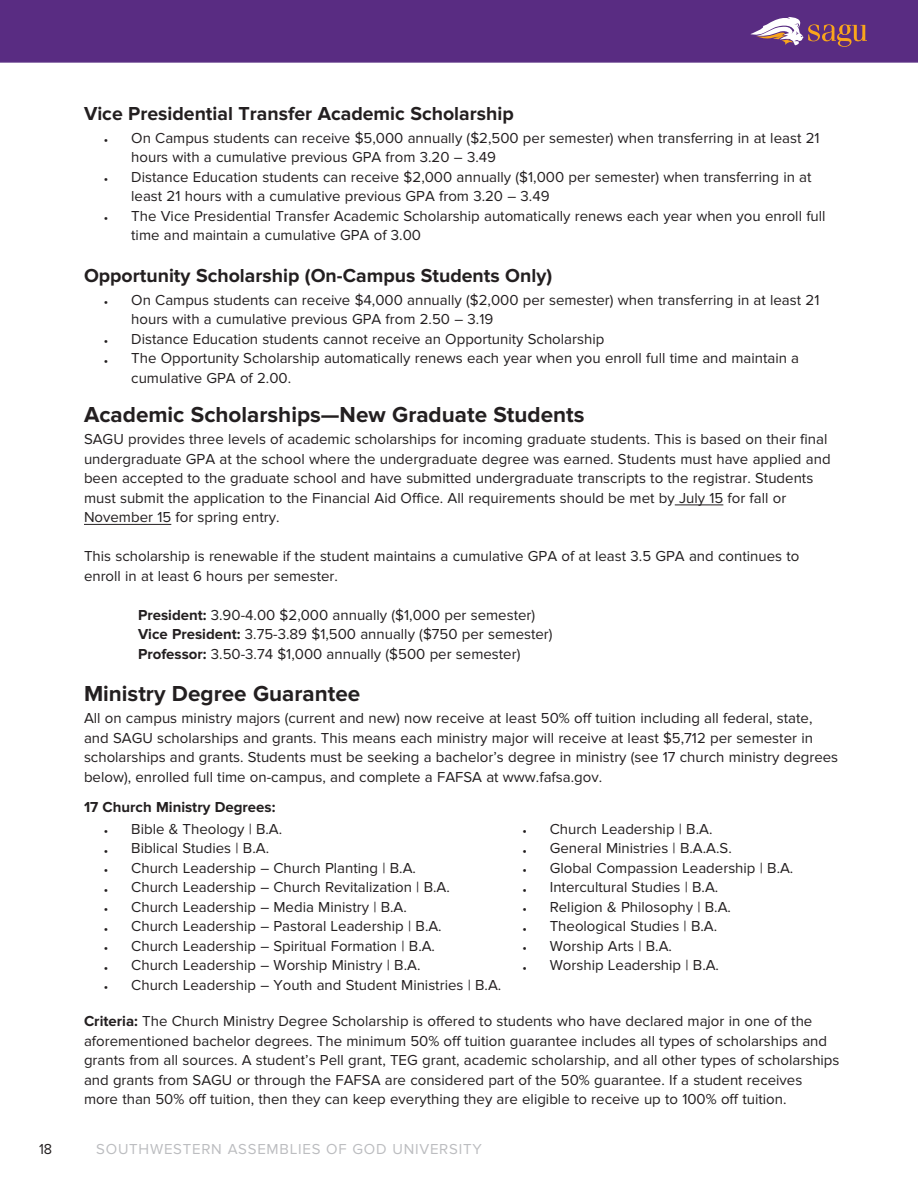
<style>
.page{position:relative;width:918px;height:1188px;background:#fff}
.page>*{position:absolute;margin:0;border:0;box-sizing:border-box;transform-origin:0 0}
.New_Style_Sheet_7{font:700 22.5px "Proxima Nova";color:#231f20}
.New_Style_Sheet_7-2{font:700 19.5px "Proxima Nova";color:#231f20}
.New_Style_Sheet_7-3{font:15px/19.5px "Proxima Nova";color:#231f20}
.t1{font:15px "Proxima Nova";letter-spacing:.05em;color:#bcbdc0}
.New_Style_Sheet_7-4{font:700 15px "Proxima Nova";color:#231f20}
.New_Style_Sheet_7-5{font:15px "Proxima Nova";color:#231f20;scale:.95 1}
.s1{font-weight:700}
</style>
<div class="page">
<div style="left:0;top:0;width:918px;height:63px;background:#592c82"></div>
<svg style="left:748px;top:16px;width:119px;height:31px;background:#8a5f88"></svg>
<hr style="left:675px;top:505px;width:48px;height:1px;background:#231f20">
<hr style="left:84px;top:524px;width:87px;height:1px;background:#231f20">
<p class="New_Style_Sheet_7-2" style="left:84px;top:103px;width:431px">Vice Presidential Transfer Academic Scholarship</p>
<p class="New_Style_Sheet_7-3" style="left:131px;top:128px;width:690px;text-indent:-27px"><sub>•</sub> On Campus students can receive $5,000 annually ($2,500 per semester) when transferring in at least 21 hours with a cumulative previous GPA from 3.20 – 3.49</p>
<p class="New_Style_Sheet_7-3" style="left:131px;top:167px;width:682px;text-indent:-27px"><sub>•</sub> Distance Education students can receive $2,000 annually ($1,000 per semester) when transferring in at least 21 hours with a cumulative previous GPA from 3.20 – 3.49</p>
<p class="New_Style_Sheet_7-3" style="left:131px;top:206px;width:696px;text-indent:-27px"><sub>•</sub> The Vice Presidential Transfer Academic Scholarship automatically renews each year when you enroll full time and maintain a cumulative GPA of 3.00</p>
<p class="New_Style_Sheet_7-2" style="left:84px;top:265px;width:470px">Opportunity Scholarship (On-Campus Students Only)</p>
<p class="New_Style_Sheet_7-3" style="left:131px;top:290px;width:690px;text-indent:-27px"><sub>•</sub> On Campus students can receive $4,000 annually ($2,000 per semester) when transferring in at least 21 hours with a cumulative previous GPA from 2.50 – 3.19</p>
<p class="New_Style_Sheet_7-3" style="left:104px;top:329px;width:502px"><sub>•</sub> Distance Education students cannot receive an Opportunity Scholarship</p>
<p class="New_Style_Sheet_7-3" style="left:131px;top:349px;width:669px;text-indent:-27px"><sub>•</sub> The Opportunity Scholarship automatically renews each year when you enroll full time and maintain a cumulative GPA of 2.00.</p>
<p class="New_Style_Sheet_7" style="left:84px;top:401px;width:502px">Academic Scholarships—New Graduate Students</p>
<p class="New_Style_Sheet_7-3" style="left:84px;top:430px;width:748px">SAGU provides three levels of academic scholarships for incoming graduate students. This is based on their final undergraduate GPA at the school where the undergraduate degree was earned. Students must have applied and been accepted to the graduate school and have submitted undergraduate transcripts to the registrar. Students must submit the application to the Financial Aid Office. All requirements should be met by July 15 for fall or November 15 for spring entry.</p>
<p class="New_Style_Sheet_7-3" style="left:84px;top:547px;width:717px">This scholarship is renewable if the student maintains a cumulative GPA of at least 3.5 GPA and continues to enroll in at least 6 hours per semester.</p>
<p class="New_Style_Sheet_7-3" style="left:138px;top:605px;width:399px"><span class="s1">President:</span> 3.90-4.00 $2,000 annually ($1,000 per semester)</p>
<p class="New_Style_Sheet_7-3" style="left:138px;top:625px;width:416px"><span class="s1">Vice President:</span> 3.75-3.89 $1,500 annually ($750 per semester)</p>
<p class="New_Style_Sheet_7-3" style="left:138px;top:644px;width:384px"><span class="s1">Professor:</span> 3.50-3.74 $1,000 annually ($500 per semester)</p>
<p class="New_Style_Sheet_7" style="left:84px;top:680px;width:278px">Ministry Degree Guarantee</p>
<p class="New_Style_Sheet_7-3" style="left:84px;top:709px;width:756px">All on campus ministry majors (current and new) now receive at least 50% off tuition including all federal, state, and SAGU scholarships and grants. This means each ministry major will receive at least $5,712 per semester in scholarships and grants. Students must be seeking a bachelor’s degree in ministry (see 17 church ministry degrees below), enrolled full time on-campus, and complete a FAFSA at www.fafsa.gov.</p>
<p class="New_Style_Sheet_7-4" style="left:84px;top:798px;width:193px">17 Church Ministry Degrees:</p>
<p class="New_Style_Sheet_7-3" style="left:104px;top:819px;width:180px"><sub>•</sub> Bible &amp; Theology | B.A.</p>
<p class="New_Style_Sheet_7-3" style="left:104px;top:839px;width:166px"><sub>•</sub> Biblical Studies | B.A.</p>
<p class="New_Style_Sheet_7-3" style="left:104px;top:858px;width:313px"><sub>•</sub> Church Leadership – Church Planting | B.A.</p>
<p class="New_Style_Sheet_7-3" style="left:104px;top:878px;width:347px"><sub>•</sub> Church Leadership – Church Revitalization | B.A.</p>
<p class="New_Style_Sheet_7-3" style="left:104px;top:897px;width:304px"><sub>•</sub> Church Leadership – Media Ministry | B.A.</p>
<p class="New_Style_Sheet_7-3" style="left:104px;top:917px;width:339px"><sub>•</sub> Church Leadership – Pastoral Leadership | B.A.</p>
<p class="New_Style_Sheet_7-3" style="left:104px;top:936px;width:332px"><sub>•</sub> Church Leadership – Spiritual Formation | B.A.</p>
<p class="New_Style_Sheet_7-3" style="left:104px;top:956px;width:318px"><sub>•</sub> Church Leadership – Worship Ministry | B.A.</p>
<p class="New_Style_Sheet_7-3" style="left:104px;top:975px;width:399px"><sub>•</sub> Church Leadership – Youth and Student Ministries | B.A.</p>
<p class="New_Style_Sheet_7-3" style="left:523px;top:819px;width:191px"><sub>•</sub> Church Leadership | B.A.</p>
<p class="New_Style_Sheet_7-3" style="left:523px;top:839px;width:211px"><sub>•</sub> General Ministries | B.A.A.S.</p>
<p class="New_Style_Sheet_7-3" style="left:523px;top:858px;width:272px"><sub>•</sub> Global Compassion Leadership | B.A.</p>
<p class="New_Style_Sheet_7-3" style="left:523px;top:878px;width:197px"><sub>•</sub> Intercultural Studies | B.A.</p>
<p class="New_Style_Sheet_7-3" style="left:523px;top:897px;width:210px"><sub>•</sub> Religion &amp; Philosophy | B.A.</p>
<p class="New_Style_Sheet_7-3" style="left:523px;top:917px;width:196px"><sub>•</sub> Theological Studies | B.A.</p>
<p class="New_Style_Sheet_7-3" style="left:523px;top:936px;width:151px"><sub>•</sub> Worship Arts | B.A.</p>
<p class="New_Style_Sheet_7-3" style="left:523px;top:956px;width:198px"><sub>•</sub> Worship Leadership | B.A.</p>
<p class="New_Style_Sheet_7-3" style="left:84px;top:1012px;width:757px"><span class="s1">Criteria:</span> The Church Ministry Degree Scholarship is offered to students who have declared major in one of the aforementioned bachelor degrees. The minimum 50% off tuition guarantee includes all types of scholarships and grants from all sources. A student’s Pell grant, TEG grant, academic scholarship, and all other types of scholarships and grants from SAGU or through the FAFSA are considered part of the 50% guarantee. If a student receives more than 50% off tuition, then they can keep everything they are eligible to receive up to 100% off tuition.</p>
<p class="New_Style_Sheet_7-5" style="left:39px;top:1141px;width:15px">18</p>
<p class="t1" style="left:96px;top:1140px;width:387px">SOUTHWESTERN ASSEMBLIES OF GOD UNIVERSITY</p>
</div>
